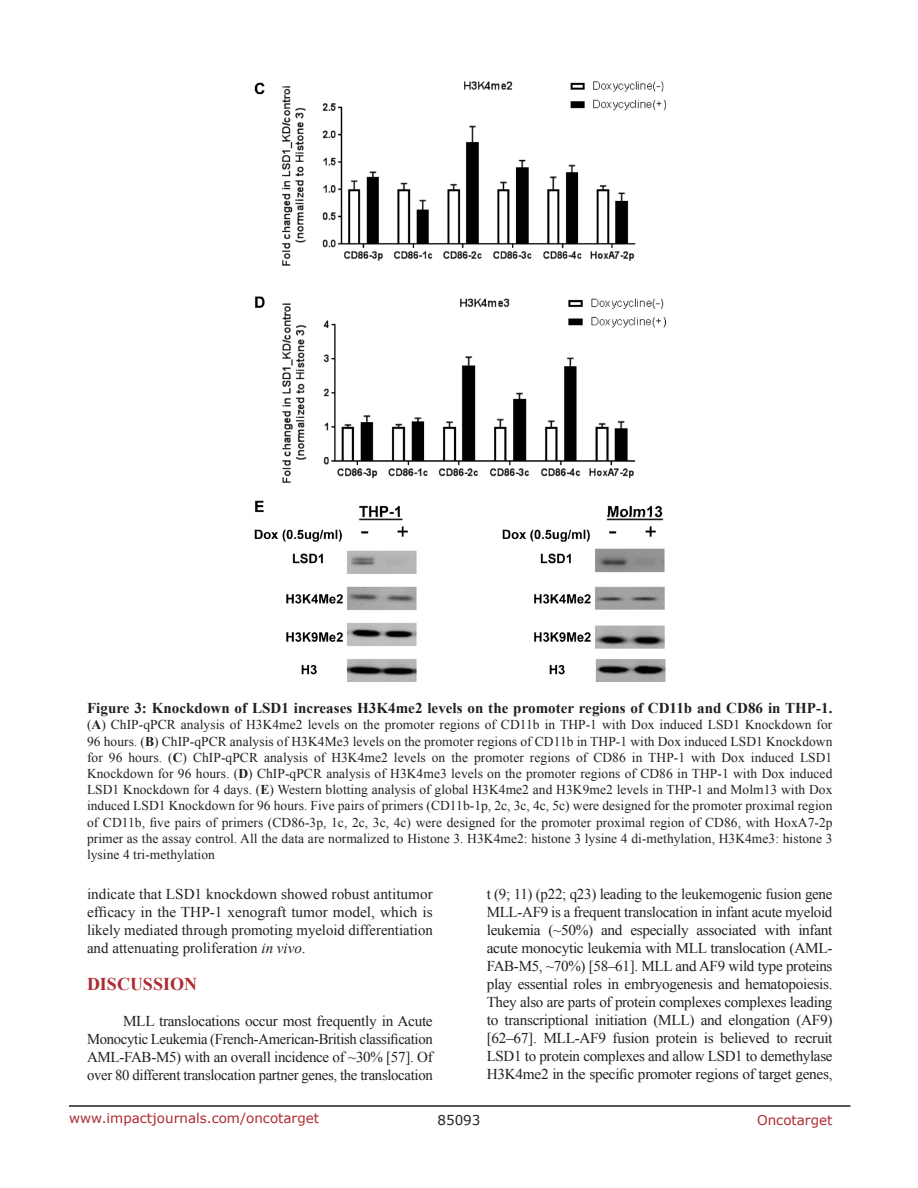
<style>
.page{position:relative;width:918px;height:1188px;background:#fff}
.page>*{position:absolute;margin:0;border:0;box-sizing:border-box;transform-origin:0 0}
.Heading{font:700 18px "Times New Roman";color:#ac2b31}
.BodyText{font:15px/18px "Times New Roman";letter-spacing:-.02em;color:#231f20;text-align:justify}
.FigureText{font:700 15px "Times New Roman";letter-spacing:.005em;color:#231f20}
.FigureText-2{font:13.5px/16.2px "Times New Roman";letter-spacing:.005em;color:#231f20;text-align:justify}
.t1{font:13.5px "Verdana";color:#ac2b31}
.t2{font:13.5px "Verdana";color:#231f20}
.s1{font-weight:700}
.s2{font-style:italic}
</style>
<div class="page">
<hr style="left:69px;top:1105px;width:781px;height:2px;background:#231f20">
<img style="left:254px;top:81px;width:412px;height:600px">
<p class="FigureText" style="left:87px;top:698px;width:747px">Figure 3: Knockdown of LSD1 increases H3K4me2 levels on the promoter regions of CD11b and CD86 in THP-1.</p>
<p class="FigureText-2" style="left:87px;top:717px;width:747px">(<span class="s1">A</span>) ChIP-qPCR analysis of H3K4me2 levels on the promoter regions of CD11b in THP-1 with Dox induced LSD1 Knockdown for 96 hours. (<span class="s1">B</span>) ChIP-qPCR analysis of H3K4Me3 levels on the promoter regions of CD11b in THP-1 with Dox induced LSD1 Knockdown for 96 hours. (<span class="s1">C</span>) ChIP-qPCR analysis of H3K4me2 levels on the promoter regions of CD86 in THP-1 with Dox induced LSD1<br>Knockdown for 96 hours. (<span class="s1">D</span>) ChIP-qPCR analysis of H3K4me3 levels on the promoter regions of CD86 in THP-1 with Dox induced LSD1 Knockdown for 4 days. (<span class="s1">E</span>) Western blotting analysis of global H3K4me2 and H3K9me2 levels in THP-1 and Molm13 with Dox induced LSD1 Knockdown for 96 hours. Five pairs of primers (CD11b-1p, 2c, 3c, 4c, 5c) were designed for the promoter proximal region of CD11b, five pairs of primers (CD86-3p, 1c, 2c, 3c, 4c) were designed for the promoter proximal region of CD86, with HoxA7-2p primer as the assay control. All the data are normalized to Histone 3. H3K4me2: histone 3 lysine 4 di-methylation, H3K4me3: histone 3 lysine 4 tri-methylation</p>
<p class="BodyText" style="left:87px;top:885px;width:347px">indicate that LSD1 knockdown showed robust antitumor efficacy in the THP-1 xenograft tumor model, which is likely mediated through promoting myeloid differentiation and attenuating proliferation <span class="s2">in vivo</span>.</p>
<p class="Heading" style="left:87px;top:971px;width:112px">DISCUSSION</p>
<p class="BodyText" style="left:87px;top:1012px;width:347px;text-indent:36px">MLL translocations occur most frequently in Acute Monocytic Leukemia (French-American-British classification AML-FAB-M5) with an overall incidence of ~30% [57]. Of over 80 different translocation partner genes, the translocation</p>
<p class="BodyText" style="left:487px;top:885px;width:347px">t (9; 11) (p22; q23) leading to the leukemogenic fusion gene MLL-AF9 is a frequent translocation in infant acute myeloid leukemia (~50%) and especially associated with infant acute monocytic leukemia with MLL translocation (AML-FAB-M5, ~70%) [58–61]. MLL and AF9 wild type proteins play essential roles in embryogenesis and hematopoiesis.<br>They also are parts of protein complexes complexes leading to transcriptional initiation (MLL) and elongation (AF9) [62–67]. MLL-AF9 fusion protein is believed to recruit LSD1 to protein complexes and allow LSD1 to demethylase H3K4me2 in the specific promoter regions of target genes,</p>
<p class="t1" style="left:69px;top:1109px;width:252px">www.impactjournals.com/oncotarget</p>
<p class="t2" style="left:438px;top:1111px;width:44px">85093</p>
<p class="t1" style="left:757px;top:1111px;width:77px">Oncotarget</p>
</div>
